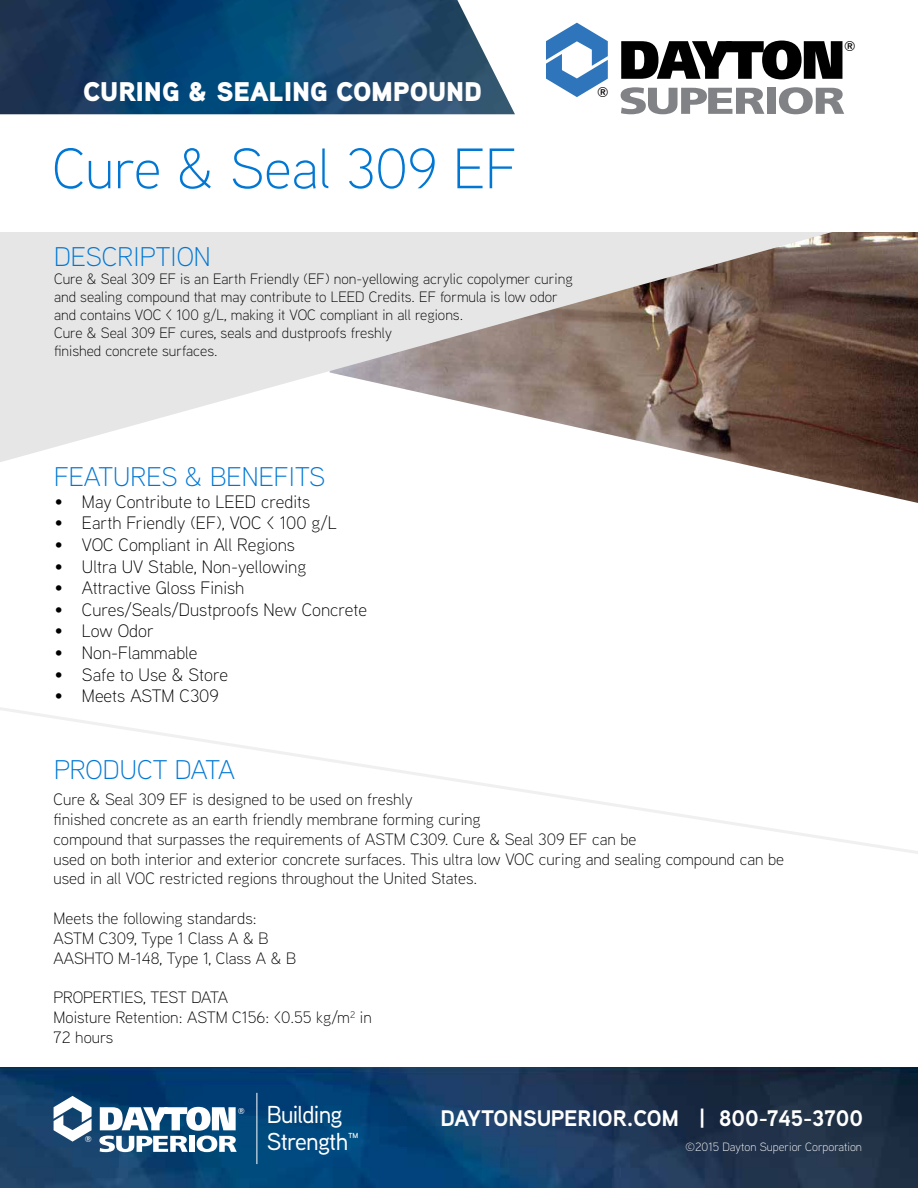
<style>
.page{position:relative;width:918px;height:1188px;background:#fff}
.page>*{position:absolute;margin:0;border:0;box-sizing:border-box;transform-origin:0 0}
.t1{font:300 57px "Aaux Next";color:#0077d4}
.t2{font:300 27px "Aaux Next";color:#0077d4}
.t3{font:900 27px "Aaux Next";color:#fff}
.t4{font:500 24.45px/27.3px "Aaux Next";letter-spacing:-.03em;color:#fff}
.t5{font:700 22.5px "Aaux Next";color:#fff}
.t6{font:300 18px "Aaux Next";color:#000}
.t7{font:300 16.5px/19.8px "Aaux Next";color:#000}
.t8{font:300 15px/18px "Aaux Next";color:#000}
.t9{font:13.8px "Humanist 777 BT Roman B";color:#000}
.t10{font:300 12px "Aaux Next";color:#fff}
.t11{font:8.4px "Humanist 777 BT Roman B";color:#fff}
</style>
<div class="page">
<img style="left:734px;top:232px;width:184px;height:271px">
<svg style="left:0;top:232px;width:864px;height:230px;fill:#e6e6e6"></svg>
<svg style="left:0;top:707px;width:918px;height:147px"></svg>
<img style="left:0;top:1067px;width:918px;height:121px">
<img style="left:0;top:0;width:515px;height:114px">
<svg style="left:621px;top:41px;width:221px;height:38px"></svg>
<svg style="left:546px;top:23px;width:62px;height:74px"></svg>
<svg style="left:621px;top:87px;width:143px;height:27px"></svg>
<div style="left:767px;top:88px;width:9px;height:26px;background:#808285"></div>
<svg style="left:779px;top:87px;width:65px;height:27px"></svg>
<svg style="left:54px;top:1096px;width:38px;height:46px"></svg>
<svg style="left:99px;top:1107px;width:138px;height:45px"></svg>
<hr style="left:257px;top:1093px;width:1px;height:71px;background:#fff">
<h2 class="t3" style="left:83px;top:72px;width:401px">CURING &amp; SEALING COMPOUND</h2>
<h1 class="t1" style="left:52px;top:131px;width:466px">Cure &amp; Seal 309 EF</h1>
<h2 class="t2" style="left:54px;top:238px;width:158px">DESCRIPTION</h2>
<p class="t8" style="left:54px;top:269px;width:520px">Cure &amp; Seal 309 EF is an Earth Friendly (EF) non-yellowing acrylic copolymer curing and sealing compound that may contribute to LEED Credits. EF formula is low odor and contains VOC &lt; 100 g/L, making it VOC compliant in all regions.<br>Cure &amp; Seal 309 EF cures, seals and dustproofs freshly<br>finished concrete surfaces.</p>
<p class="t9" style="left:597px;top:84px;width:13px">®</p>
<h2 class="t2" style="left:54px;top:459px;width:273px">FEATURES &amp; BENEFITS</h2>
<p class="t6" style="left:55px;top:490px;width:257px">• May Contribute to LEED credits</p>
<p class="t6" style="left:55px;top:511px;width:283px">• Earth Friendly (EF), VOC &lt; 100 g/L</p>
<p class="t6" style="left:55px;top:533px;width:242px">• VOC Compliant in All Regions</p>
<p class="t6" style="left:55px;top:554px;width:253px">• Ultra UV Stable, Non-yellowing</p>
<p class="t6" style="left:55px;top:576px;width:191px">• Attractive Gloss Finish</p>
<p class="t6" style="left:55px;top:598px;width:314px">• Cures/Seals/Dustproofs New Concrete</p>
<p class="t6" style="left:55px;top:619px;width:101px">• Low Odor</p>
<p class="t6" style="left:55px;top:641px;width:144px">• Non-Flammable</p>
<p class="t6" style="left:55px;top:662px;width:175px">• Safe to Use &amp; Store</p>
<p class="t6" style="left:55px;top:684px;width:165px">• Meets ASTM C309</p>
<h2 class="t2" style="left:54px;top:752px;width:182px">PRODUCT DATA</h2>
<p class="t7" style="left:54px;top:789px;width:732px">Cure &amp; Seal 309 EF is designed to be used on freshly<br>finished concrete as an earth friendly membrane forming curing<br>compound that surpasses the requirements of ASTM C309. Cure &amp; Seal 309 EF can be<br>used on both interior and exterior concrete surfaces. This ultra low VOC curing and sealing compound can be used in all VOC restricted regions throughout the United States.</p>
<p class="t7" style="left:54px;top:908px;width:244px">Meets the following standards:<br>ASTM C309, Type 1 Class A &amp; B<br>AASHTO M-148, Type 1, Class A &amp; B</p>
<p class="t7" style="left:54px;top:987px;width:320px">PROPERTIES, TEST DATA<br>Moisture Retention: ASTM C156: &lt;0.55 kg/m<sup>2</sup> in<br>72 hours</p>
<p class="t9" style="left:844px;top:37px;width:13px">®</p>
<p class="t11" style="left:85px;top:1133px;width:9px">®</p>
<p class="t11" style="left:238px;top:1105px;width:9px">®</p>
<h3 class="t4" style="left:267px;top:1100px;width:94px">Building<br>Strength™</h3>
<h3 class="t5" style="left:440px;top:1102px;width:424px">DAYTONSUPERIOR.COM | 800-745-3700</h3>
<p class="t10" style="left:685px;top:1139px;width:178px">©2015 Dayton Superior Corporation</p>
</div>
